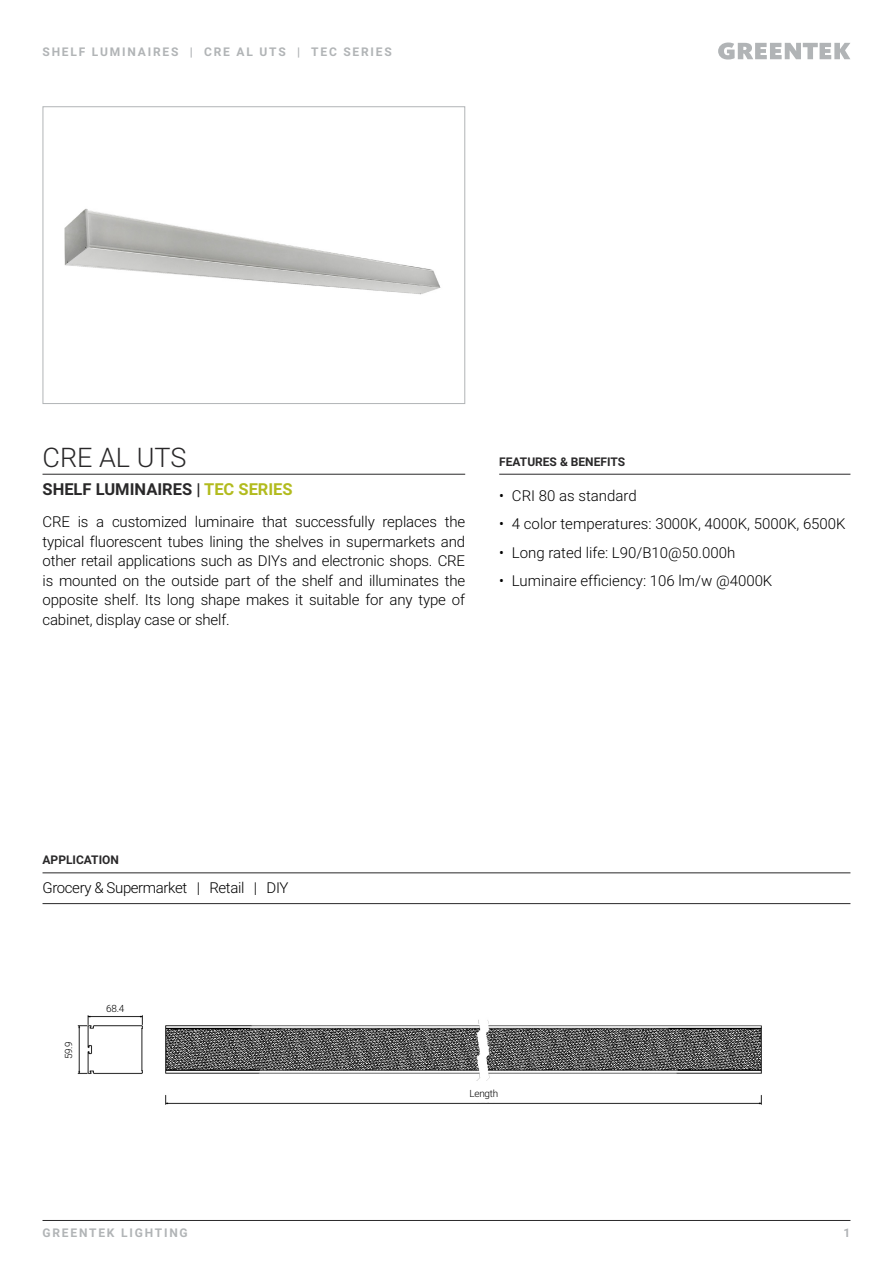
<style>
.page{position:relative;width:893px;height:1263px;background:#fff}
.page>*{position:absolute;margin:0;border:0;box-sizing:border-box;transform-origin:0 0}
.t1{font:300 27px "Roboto";color:#292829}
.t2{font:700 16.5px "Roboto";color:#292829}
.t3{font:300 15px/19.5px "Roboto";color:#000;text-align:justify}
.t4{font:300 15px "Roboto";letter-spacing:-.025em;color:#000}
.t5{font:700 12px "Roboto";letter-spacing:.15em;color:#b1b4b6}
.t6{font:700 12px "Roboto";color:#292829}
.t7{font:300 9.9px "Roboto";letter-spacing:-.025em;color:#000}
.s1{color:#b2bb1e}
</style>
<div class="page">
<svg style="left:718px;top:43px;width:132px;height:17px"></svg>
<img style="left:64px;top:208px;width:377px;height:87px">
<div style="left:43px;top:106px;width:422px;height:298px;border:1px solid #b1b4b6"></div>
<hr style="left:43px;top:474px;width:422px;height:1px;background:#292829">
<hr style="left:43px;top:872px;width:807px;height:1px;background:#292829">
<hr style="left:499px;top:474px;width:351px;height:1px;background:#292829">
<hr style="left:43px;top:903px;width:807px;height:1px;background:#292829">
<img style="left:77px;top:1015px;width:685px;height:90px">
<hr style="left:43px;top:1220px;width:807px;height:1px;background:#292829">
<p class="t5" style="left:43px;top:43px;width:351px">SHELF LUMINAIRES | CRE AL UTS | TEC SERIES</p>
<h1 class="t1" style="left:43px;top:438px;width:145px">CRE AL UTS</h1>
<p class="t2" style="left:43px;top:478px;width:252px">SHELF LUMINAIRES | <span class="s1">TEC SERIES</span></p>
<p class="t3" style="left:43px;top:511px;width:424px">CRE is a customized luminaire that successfully replaces the typical fluorescent tubes lining the shelves in supermarkets and other retail applications such as DIYs and electronic shops. CRE is mounted on the outside part of the shelf and illuminates the opposite shelf. Its long shape makes it suitable for any type of cabinet, display case or shelf.</p>
<p class="t6" style="left:499px;top:453px;width:127px">FEATURES &amp; BENEFITS</p>
<p class="t3" style="left:499px;top:485px;width:139px">• CRI 80 as standard</p>
<p class="t3" style="left:499px;top:514px;width:348px">• 4 color temperatures: 3000K, 4000K, 5000K, 6500K</p>
<p class="t3" style="left:499px;top:542px;width:238px">• Long rated life: L90/B10@50.000h</p>
<p class="t3" style="left:499px;top:571px;width:275px">• Luminaire efficiency: 106 lm/w @4000K</p>
<p class="t6" style="left:43px;top:852px;width:78px">APPLICATION</p>
<p class="t4" style="left:43px;top:877px;width:247px">Grocery &amp; Supermarket | Retail | DIY</p>
<p class="t7" style="left:62px;top:1059px;width:20px;rotate:-90deg">59.9</p>
<p class="t7" style="left:106px;top:1002px;width:20px">68.4</p>
<p class="t7" style="left:469px;top:1087px;width:30px">Length</p>
<p class="t5" style="left:43px;top:1224px;width:147px">GREENTEK LIGHTING</p>
<p class="t5" style="left:844px;top:1224px;width:8px">1</p>
</div>
